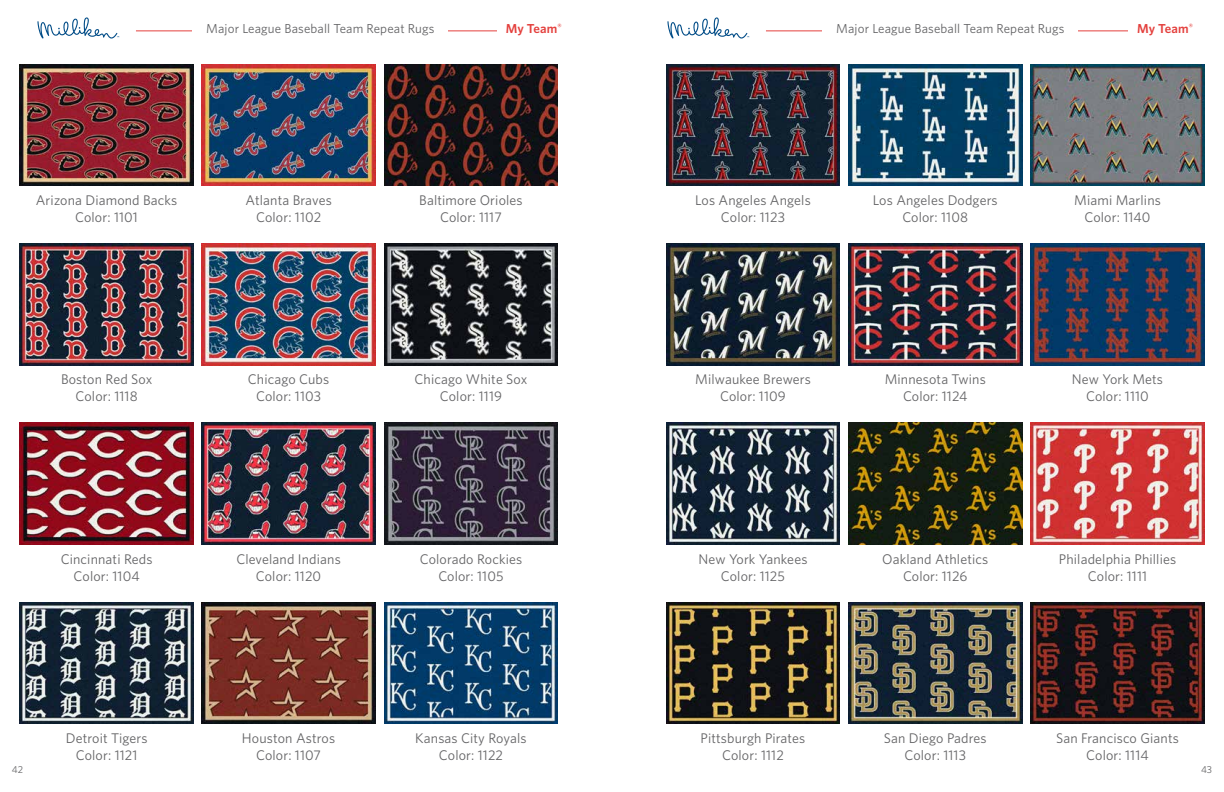
<style>
.page{position:relative;width:1224px;height:792px;background:#fff}
.page>*{position:absolute;margin:0;border:0;box-sizing:border-box;transform-origin:0 0}
.t1{font:14px/16.8px "Whitney";letter-spacing:.01em;color:#636365;text-align:center}
.t2{font:13px "Whitney";letter-spacing:.01em;color:#636365}
.t3{font:600 13px "Whitney";letter-spacing:.01em;color:#e4413e}
.t4{font:10px "Whitney";color:#636365}
</style>
<div class="page">
<hr style="left:766px;top:30px;width:369px;height:1px;background:#e4413e">
<svg style="left:667px;top:17px;width:82px;height:22px"></svg>
<hr style="left:136px;top:30px;width:369px;height:1px;background:#e4413e">
<div style="left:192px;top:23px;width:256px;height:21px;background:#fff"></div>
<svg style="left:37px;top:17px;width:82px;height:22px"></svg>
<div style="left:822px;top:23px;width:256px;height:21px;background:#fff"></div>
<div style="left:1128px;top:23px;width:74px;height:10px;background:#fff"></div>
<div style="left:497px;top:23px;width:74px;height:10px;background:#fff"></div>
<img style="left:848px;top:64px;width:174px;height:122px">
<img style="left:666px;top:244px;width:174px;height:121px">
<img style="left:666px;top:602px;width:174px;height:122px">
<img style="left:1031px;top:423px;width:173px;height:121px">
<img style="left:1031px;top:244px;width:173px;height:121px">
<img style="left:848px;top:602px;width:174px;height:122px">
<img style="left:1031px;top:602px;width:173px;height:122px">
<img style="left:848px;top:244px;width:174px;height:121px">
<img style="left:666px;top:64px;width:174px;height:122px">
<img style="left:384px;top:602px;width:174px;height:122px">
<img style="left:666px;top:423px;width:174px;height:121px">
<img style="left:848px;top:423px;width:174px;height:121px">
<img style="left:20px;top:64px;width:173px;height:122px">
<img style="left:202px;top:64px;width:174px;height:122px">
<img style="left:202px;top:244px;width:173px;height:121px">
<img style="left:1031px;top:64px;width:173px;height:122px">
<img style="left:384px;top:423px;width:174px;height:121px">
<img style="left:20px;top:423px;width:174px;height:121px">
<img style="left:202px;top:602px;width:173px;height:122px">
<img style="left:20px;top:244px;width:174px;height:121px">
<img style="left:384px;top:64px;width:174px;height:122px">
<img style="left:384px;top:244px;width:174px;height:121px">
<img style="left:202px;top:423px;width:173px;height:121px">
<img style="left:20px;top:602px;width:174px;height:122px">
<p class="t2" style="left:206px;top:20px;width:230px">Major League Baseball Team Repeat Rugs</p>
<p class="t3" style="left:506px;top:20px;width:58px">My Team<sup>®</sup></p>
<p class="t2" style="left:836px;top:20px;width:230px">Major League Baseball Team Repeat Rugs</p>
<p class="t3" style="left:1137px;top:20px;width:58px">My Team<sup>®</sup></p>
<p class="t1" style="left:36px;top:192px;width:143px">Arizona Diamond Backs<br>Color: 1101</p>
<p class="t1" style="left:246px;top:192px;width:88px">Atlanta Braves<br>Color: 1102</p>
<p class="t1" style="left:419px;top:192px;width:105px">Baltimore Orioles<br>Color: 1117</p>
<p class="t1" style="left:695px;top:192px;width:117px">Los Angeles Angels<br>Color: 1123</p>
<p class="t1" style="left:873px;top:192px;width:126px">Los Angeles Dodgers<br>Color: 1108</p>
<p class="t1" style="left:1074px;top:192px;width:88px">Miami Marlins<br>Color: 1140</p>
<p class="t1" style="left:61px;top:371px;width:93px">Boston Red Sox<br>Color: 1118</p>
<p class="t1" style="left:248px;top:371px;width:83px">Chicago Cubs<br>Color: 1103</p>
<p class="t1" style="left:415px;top:371px;width:114px">Chicago White Sox<br>Color: 1119</p>
<p class="t1" style="left:695px;top:371px;width:117px">Milwaukee Brewers<br>Color: 1109</p>
<p class="t1" style="left:885px;top:371px;width:103px">Minnesota Twins<br>Color: 1124</p>
<p class="t1" style="left:1072px;top:371px;width:93px">New York Mets<br>Color: 1110</p>
<p class="t1" style="left:61px;top:550px;width:93px">Cincinnati Reds<br>Color: 1104</p>
<p class="t1" style="left:236px;top:550px;width:106px">Cleveland Indians<br>Color: 1120</p>
<p class="t1" style="left:420px;top:550px;width:104px">Colorado Rockies<br>Color: 1105</p>
<p class="t1" style="left:699px;top:550px;width:110px">New York Yankees<br>Color: 1125</p>
<p class="t1" style="left:882px;top:550px;width:108px">Oakland Athletics<br>Color: 1126</p>
<p class="t1" style="left:1059px;top:550px;width:119px">Philadelphia Phillies<br>Color: 1111</p>
<p class="t1" style="left:66px;top:729px;width:83px">Detroit Tigers<br>Color: 1121</p>
<p class="t1" style="left:242px;top:729px;width:95px">Houston Astros<br>Color: 1107</p>
<p class="t1" style="left:415px;top:729px;width:113px">Kansas City Royals<br>Color: 1122</p>
<p class="t1" style="left:701px;top:729px;width:106px">Pittsburgh Pirates<br>Color: 1112</p>
<p class="t1" style="left:884px;top:729px;width:104px">San Diego Padres<br>Color: 1113</p>
<p class="t1" style="left:1056px;top:729px;width:124px">San Francisco Giants<br>Color: 1114</p>
<p class="t4" style="left:12px;top:763px;width:13px">42</p>
<p class="t4" style="left:1201px;top:763px;width:13px">43</p>
</div>
